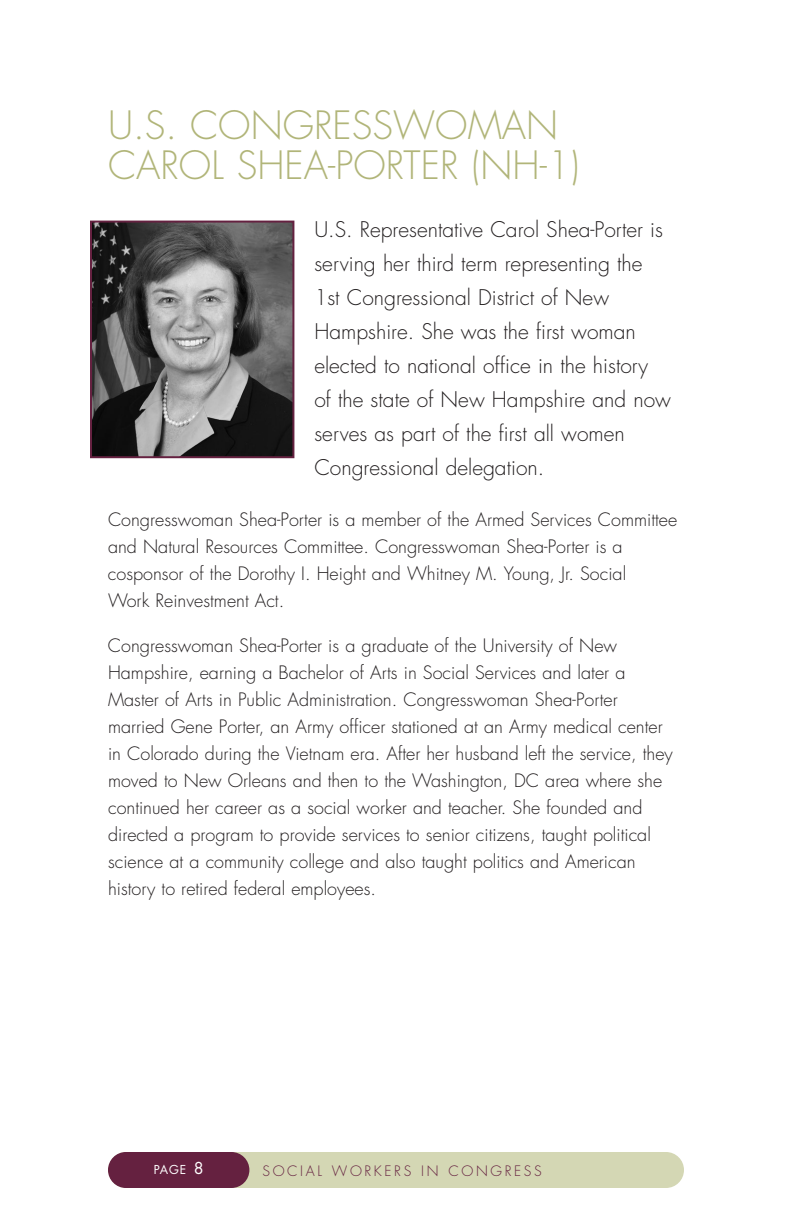
<style>
.page{position:relative;width:792px;height:1224px;background:#fff}
.page>*{position:absolute;margin:0;border:0;box-sizing:border-box;transform-origin:0 0}
.t1{font:300 38px/40px "Futura";color:#b1b579}
.t2{font:300 21px/34px "Futura";color:#231f20}
.t3{font:300 18px/27px "Futura";color:#231f20}
.t4{font:300 14px "Futura";letter-spacing:.185em;color:#652140}
.t5{font:12px "Futura";color:#fff}
.s1{font-size:16px}
</style>
<div class="page">
<div style="left:108px;top:1152px;width:576px;height:36px;background:#d4d7b4;border-radius:18px"></div>
<div style="left:108px;top:1152px;width:141px;height:36px;background:#652140;border-radius:18px"></div>
<img style="left:93px;top:224px;width:198px;height:231px">
<div style="left:90px;top:221px;width:204px;height:237px;border:2px solid #652140"></div>
<h1 class="t1" style="left:108px;top:109px;width:473px">U.S. CONGRESSWOMAN<br>CAROL SHEA-PORTER (NH-1)</h1>
<p class="t2" style="left:314px;top:214px;width:358px">U.S. Representative Carol Shea-Porter is serving her third term representing the 1st Congressional District of New Hampshire. She was the first woman elected to national office in the history<br>of the state of New Hampshire and now serves as part of the first all women Congressional delegation.</p>
<p class="t3" style="left:108px;top:508px;width:571px">Congresswoman Shea-Porter is a member of the Armed Services Committee and Natural Resources Committee. Congresswoman Shea-Porter is a cosponsor of the Dorothy I. Height and Whitney M. Young, Jr. Social<br>Work Reinvestment Act.</p>
<p class="t3" style="left:108px;top:634px;width:566px">Congresswoman Shea-Porter is a graduate of the University of New Hampshire, earning a Bachelor of Arts in Social Services and later a Master of Arts in Public Administration. Congresswoman Shea-Porter married Gene Porter, an Army officer stationed at an Army medical center in Colorado during the Vietnam era. After her husband left the service, they moved to New Orleans and then to the Washington, DC area where she continued her career as a social worker and teacher. She founded and directed a program to provide services to senior citizens, taught political science at a community college and also taught politics and American history to retired federal employees.</p>
<p class="t5" style="left:154px;top:1164px;width:51px">PAGE <span class="s1">8</span></p>
<p class="t4" style="left:263px;top:1164px;width:281px">SOCIAL WORKERS IN CONGRESS</p>
</div>
